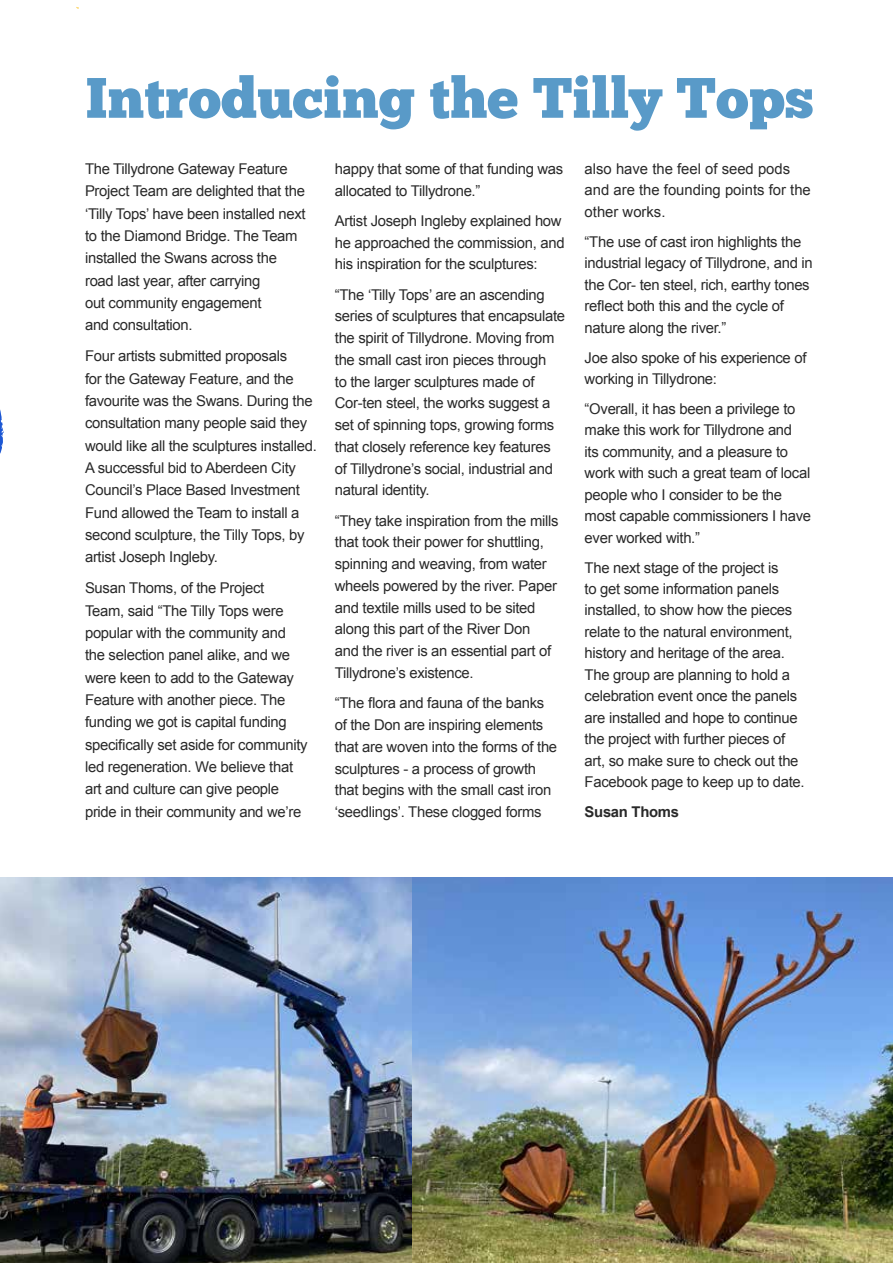
<style>
.page{position:relative;width:893px;height:1263px;background:#fff}
.page>*{position:absolute;margin:0;border:0;box-sizing:border-box;transform-origin:0 0}
.t1{font:56.85px "Chunk Five";color:#599ac8}
.t2{font:14.85px/22.4px "Arial";letter-spacing:-.02em;color:#292929}
.t3{font:14.85px/21.5px "Arial";color:#292929}
.t4{font:700 14.85px "Arial";letter-spacing:-.02em;color:#292929}
</style>
<div class="page">
<svg style="left:0;top:409px;width:4px;height:45px"></svg>
<img style="left:0;top:877px;width:893px;height:386px">
<h1 class="t1" style="left:86px;top:64px;width:729px">Introducing the Tilly Tops</h1>
<p class="t2" style="left:85px;top:158px;width:222px">The Tillydrone Gateway Feature<br>Project Team are delighted that the ‘Tilly Tops’ have been installed next to the Diamond Bridge. The Team installed the Swans across the road last year, after carrying<br>out community engagement<br>and consultation.</p>
<p class="t2" style="left:85px;top:345px;width:233px">Four artists submitted proposals<br>for the Gateway Feature, and the favourite was the Swans. During the consultation many people said they would like all the sculptures installed.<br>A successful bid to Aberdeen City Council’s Place Based Investment Fund allowed the Team to install a second sculpture, the Tilly Tops, by artist Joseph Ingleby.</p>
<p class="t2" style="left:85px;top:577px;width:224px">Susan Thoms, of the Project<br>Team, said “The Tilly Tops were popular with the community and the selection panel alike, and we were keen to add to the Gateway<br>Feature with another piece. The funding we got is capital funding specifically set aside for community led regeneration. We believe that art and culture can give people pride in their community and we’re</p>
<p class="t2" style="left:335px;top:158px;width:230px;line-height:21.8px">happy that some of that funding was allocated to Tillydrone.”</p>
<p class="t2" style="left:335px;top:210px;width:231px;line-height:21.8px">Artist Joseph Ingleby explained how he approached the commission, and his inspiration for the sculptures:</p>
<p class="t2" style="left:335px;top:284px;width:232px;line-height:21.8px">“The ‘Tilly Tops’ are an ascending series of sculptures that encapsulate the spirit of Tillydrone. Moving from the small cast iron pieces through<br>to the larger sculptures made of Cor-ten steel, the works suggest a set of spinning tops, growing forms that closely reference key features of Tillydrone’s social, industrial and natural identity.</p>
<p class="t2" style="left:335px;top:510px;width:225px;line-height:21.8px">“They take inspiration from the mills that took their power for shuttling, spinning and weaving, from water wheels powered by the river. Paper and textile mills used to be sited along this part of the River Don<br>and the river is an essential part of Tillydrone’s existence.</p>
<p class="t2" style="left:335px;top:692px;width:224px;line-height:21.8px">“The flora and fauna of the banks of the Don are inspiring elements that are woven into the forms of the sculptures - a process of growth that begins with the small cast iron ‘seedlings’. These clogged forms</p>
<p class="t3" style="left:585px;top:158px;width:228px">also have the feel of seed pods and are the founding points for the other works.</p>
<p class="t2" style="left:585px;top:231px;width:230px;line-height:21.5px">“The use of cast iron highlights the industrial legacy of Tillydrone, and in the Cor- ten steel, rich, earthy tones reflect both this and the cycle of nature along the river.”</p>
<p class="t2" style="left:585px;top:347px;width:223px;line-height:21.5px">Joe also spoke of his experience of working in Tillydrone:</p>
<p class="t2" style="left:585px;top:398px;width:228px;line-height:21.5px">“Overall, it has been a privilege to make this work for Tillydrone and<br>its community, and a pleasure to work with such a great team of local people who I consider to be the most capable commissioners I have ever worked with.”</p>
<p class="t2" style="left:585px;top:557px;width:222px;line-height:21.5px">The next stage of the project is<br>to get some information panels installed, to show how the pieces relate to the natural environment, history and heritage of the area.<br>The group are planning to hold a celebration event once the panels are installed and hope to continue the project with further pieces of art, so make sure to check out the<br>Facebook page to keep up to date.</p>
<p class="t4" style="left:585px;top:802px;width:96px">Susan Thoms</p>
</div>
